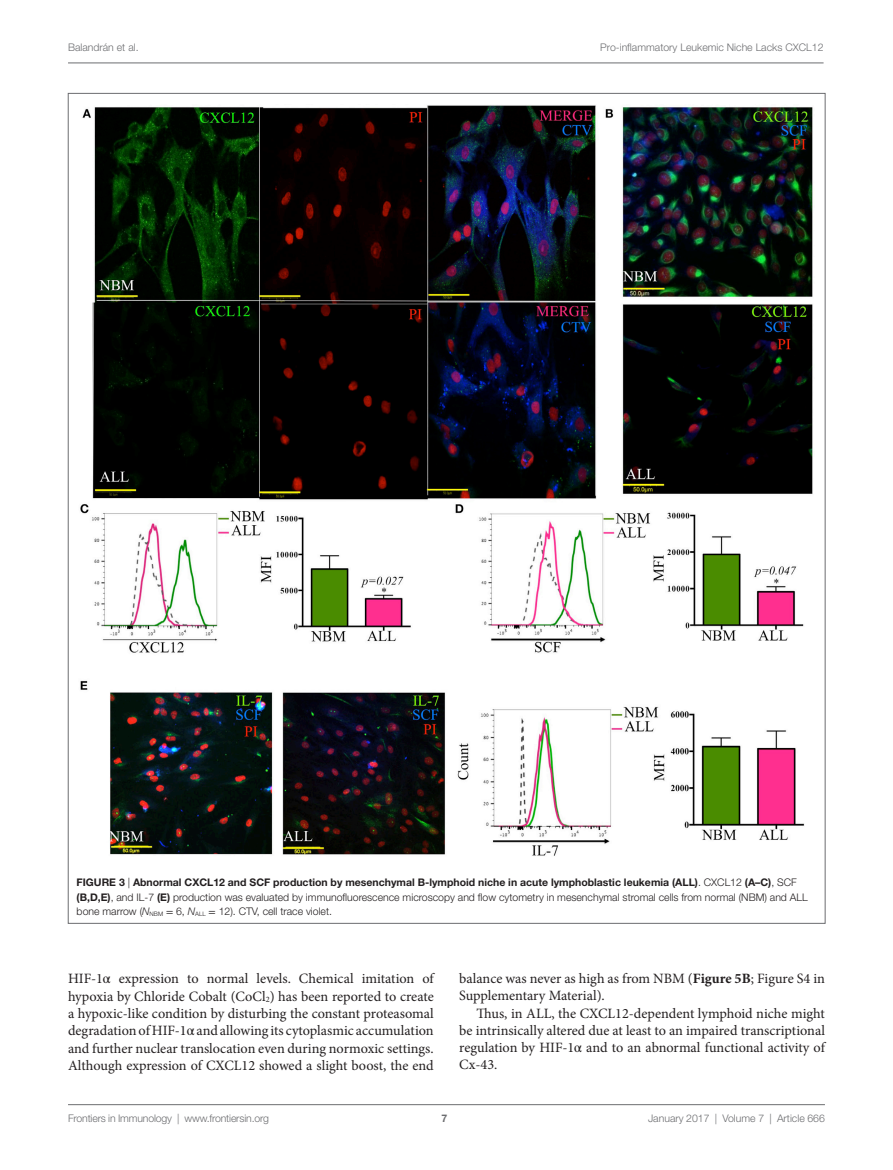
<style>
.page{position:relative;width:893px;height:1170px;background:#fff}
.page>*{position:absolute;margin:0;border:0;box-sizing:border-box;transform-origin:0 0}
.t1{font:14.25px/17.2px "Minion Pro";color:#231f20;text-align:justify}
.t2{font:300 10.5px/14.2px "Helvetica Neue LT Std";color:#231f20}
.t3{font:300 10.5px "Helvetica Neue LT Std";color:#6c6d70}
.t4{font:700 10.5px "Helvetica Neue LT Std";color:#231f20}
.t5{font:700 10.5px "Helvetica Neue LT Std";color:#6c6d70}
.s1{font-weight:300}
.s2{font-weight:700}
.s3{font-style:italic}
.s4{font-family:"STIX General";font-weight:400}
.s5{font-family:"STIX General"}
</style>
<div class="page">
<img style="left:80px;top:105px;width:733px;height:751px">
<hr style="left:68px;top:1104px;width:757px;height:1px;background:#6c6d70">
<hr style="left:68px;top:63px;width:755px;height:1px;background:#6c6d70">
<p class="t3" style="left:68px;top:41px;width:72px">Balandrán et al.</p>
<p class="t3" style="left:600px;top:41px;width:225px">Pro-inflammatory Leukemic Niche Lacks CXCL12</p>
<p class="t4" style="left:77px;top:876px;width:607px">FIG URE 3 <span class="s1">|</span> Abnormal CXCL12 and SCF production by mesenchymal B-lymphoid niche in acute lymphoblastic leukemia (ALL</p>
<p class="t2" style="left:77px;top:875px;width:733px;text-indent:618px"><span class="s2">)</span>. CXCL12 <span class="s2">(A–C)</span>, SCF <span class="s2">(B,D,E)</span>, and IL-7 <span class="s2">(E)</span> production was evaluated by immunofluorescence microscopy and flow cytometry in mesenchymal stromal cells from normal (NBM) and ALL bone marrow (<span class="s3">N</span><sub>NBM</sub> <span class="s4">=</span> 6, <span class="s3">N</span><sub>ALL</sub> <span class="s4">=</span> 12). CTV, cell trace violet.</p>
<p class="t1" style="left:68px;top:970px;width:367px">HIF-1<span class="s5">α</span> expression to normal levels. Chemical imitation of hypoxia by Chloride Cobalt (CoCl<sub>2</sub>) has been reported to create a hypoxic-like condition by disturbing the constant proteasomal degradation of HIF-1<span class="s5">α</span> and allowing its cytoplasmic accumulation and further nuclear translocation even during normoxic settings.<br>Although expression of CXCL12 showed a slight boost, the end</p>
<p class="t1" style="left:459px;top:969px;width:367px">balance was never as high as from NBM (<span class="s2">Figure 5B</span>; Figure S4 in<br>Supplementary Material).</p>
<p class="t1" style="left:459px;top:1004px;width:367px;text-indent:17px">Thus, in ALL, the CXCL12-dependent lymphoid niche might be intrinsically altered due at least to an impaired transcriptional regulation by HIF-1<span class="s5">α</span> and to an abnormal functional activity of Cx-43.</p>
<p class="t3" style="left:68px;top:1111px;width:203px">Frontiers in Immunology | www.frontiersin.org</p>
<p class="t3" style="left:648px;top:1111px;width:178px">January 2017 | Volume 7 | Article 666</p>
<p class="t5" style="left:441px;top:1111px;width:7px">7</p>
</div>
